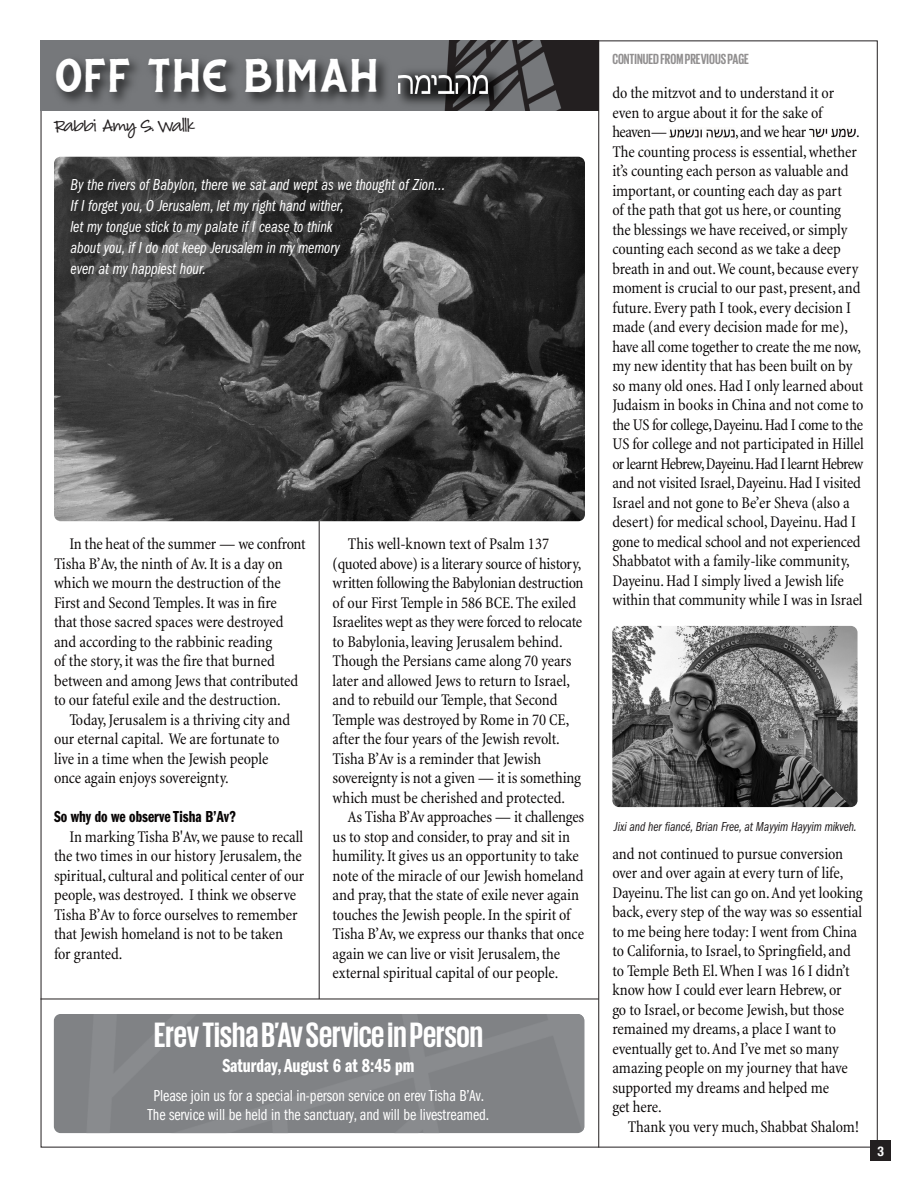
<style>
.page{position:relative;width:918px;height:1188px;background:#fff}
.page>*{position:absolute;margin:0;border:0;box-sizing:border-box;transform-origin:0 0}
.t1{font:48px "Huscon Hand";color:#fff}
.t2{font:700 36px "Giorgio Sans";color:#fff}
.t3{font:21px "Louisiana";letter-spacing:-.02em;color:#231f20}
.t4{font:19.5px "ITC Franklin Gothic Std Dm Cp";color:#fff}
.t5{font:condensed 16.5px/19.5px "Minion";letter-spacing:-.005em;color:#080505}
.t6{font:16.5px/21px "ITC Franklin Gothic Std Bk Cp It";color:#fff}
.t7{font:16.5px/19.5px "ITC Franklin Gothic Std Bk Cp";color:#fff;text-align:center}
.t8{font:16.5px "ITC Franklin Gothic Std Dm Cp";color:#080505}
.t9{font:condensed 16.5px "Minion";letter-spacing:-.03em;color:#080505}
.t10{font:700 15px "Giorgio Sans";color:rgb(35 31 32/.5)}
.t11{font:13.5px "ITC Franklin Gothic Std Bk Cp It";letter-spacing:-.005em;color:#231f20}
.t12{font:700 condensed 13.5px "Helvetica Neue";color:#fff}
</style>
<div class="page">
<hr style="left:319px;top:520px;width:1px;height:479px;background:#231f20">
<div style="left:40px;top:40px;width:559px;height:71px;background:#76787b"></div>
<img style="left:448px;top:40px;width:150px;height:71px">
<div style="left:871px;top:1141px;width:20px;height:20px;background:#231f20"></div>
<hr style="left:598px;top:40px;width:1px;height:1108px;background:#231f20">
<img style="left:420px;top:43px;width:172px;height:68px">
<img style="left:420px;top:76px;width:68px;height:17px">
<img style="left:56px;top:59px;width:364px;height:46px">
<img style="left:612px;top:626px;width:246px;height:181px;border-radius:7px">
<hr style="left:40px;top:999px;width:559px;height:1px;background:#231f20">
<div style="left:54px;top:1014px;width:530px;height:119px;background:#808285;border-radius:7px"></div>
<img style="left:669px;top:129px;width:66px;height:9px">
<img style="left:809px;top:128px;width:47px;height:10px">
<img style="left:54px;top:157px;width:531px;height:364px">
<img style="left:62px;top:170px;width:477px;height:150px">
<h1 class="t1" style="left:54px;top:48px;width:326px">OFF THE BIMAH</h1>
<p class="t3" style="left:54px;top:116px;width:143px">Rabbi Amy S. Wallk</p>
<p class="t6" style="left:70px;top:175px;width:377px">By the rivers of Babylon, there we sat and wept as we thought of Zion… If I forget you, O Jerusalem, let my right hand wither,<br>let my tongue stick to my palate if I cease to think<br>about you, if I do not keep Jerusalem in my memory<br>even at my happiest hour.</p>
<p class="t5" style="left:54px;top:536px;width:253px;text-indent:15px">In the heat of the summer — we confront Tisha B’Av, the ninth of Av. It is a day on which we mourn the destruction of the First and Second Temples. It was in fire<br>that those sacred spaces were destroyed and according to the rabbinic reading<br>of the story, it was the fire that burned between and among Jews that contributed to our fateful exile and the destruction.</p>
<p class="t5" style="left:54px;top:711px;width:238px;text-indent:15px">Today, Jerusalem is a thriving city and our eternal capital. We are fortunate to live in a time when the Jewish people once again enjoys sovereignty.</p>
<p class="t8" style="left:54px;top:811px;width:184px">So why do we observe Tisha B’Av?</p>
<p class="t5" style="left:54px;top:828px;width:252px;text-indent:15px">In marking Tisha B'Av, we pause to recall the two times in our history Jerusalem, the spiritual, cultural and political center of our people, was destroyed. I think we observe Tisha B’Av to force ourselves to remember that Jewish homeland is not to be taken<br>for granted.</p>
<p class="t5" style="left:333px;top:536px;width:252px;text-indent:15px">This well-known text of Psalm 137 (quoted above) is a literary source of history, written following the Babylonian destruction of our First Temple in 586 BCE. The exiled Israelites wept as they were forced to relocate to Babylonia, leaving Jerusalem behind.<br>Though the Persians came along 70 years later and allowed Jews to return to Israel, and to rebuild our Temple, that Second Temple was destroyed by Rome in 70 CE, after the four years of the Jewish revolt.<br>Tisha B’Av is a reminder that Jewish sovereignty is not a given — it is something which must be cherished and protected.</p>
<p class="t5" style="left:333px;top:809px;width:253px;text-indent:15px">As Tisha B’Av approaches — it challenges us to stop and consider, to pray and sit in humility. It gives us an opportunity to take note of the miracle of our Jewish homeland and pray, that the state of exile never again touches the Jewish people. In the spirit of Tisha B’Av, we express our thanks that once again we can live or visit Jerusalem, the external spiritual capital of our people.</p>
<h2 class="t2" style="left:154px;top:1022px;width:331px">Erev Tisha B’Av Service in Person</h2>
<p class="t4" style="left:222px;top:1059px;width:194px">Saturday, August 6 at 8:45 pm</p>
<p class="t7" style="left:148px;top:1087px;width:343px">Please join us for a special in-person service on erev Tisha B’Av.<br>The service will be held in the sanctuary, and will be livestreamed.</p>
<p class="t10" style="left:612px;top:54px;width:138px">CONTINUED FROM PREVIOUS PAGE</p>
<p class="t5" style="left:612px;top:85px;width:223px">do the mitzvot and to understand it or even to argue about it for the sake of heaven—</p>
<p class="t9" style="left:735px;top:126px;width:73px">, and we hear</p>
<p class="t5" style="left:612px;top:124px;width:253px;text-indent:244px">.<br>The counting process is essential, whether it’s counting each person as valuable and important, or counting each day as part<br>of the path that got us here, or counting<br>the blessings we have received, or simply counting each second as we take a deep breath in and out. We count, because every moment is crucial to our past, present, and future. Every path I took, every decision I made (and every decision made for me), have all come together to create the me now, my new identity that has been built on by so many old ones. Had I only learned about Judaism in books in China and not come to the US for college, Dayeinu. Had I come to the US for college and not participated in Hillel or learnt Hebrew, Dayeinu. Had I learnt Hebrew and not visited Israel, Dayeinu. Had I visited Israel and not gone to Be’er Sheva (also a desert) for medical school, Dayeinu. Had I gone to medical school and not experienced Shabbatot with a family-like community, Dayeinu. Had I simply lived a Jewish life within that community while I was in Israel</p>
<p class="t11" style="left:614px;top:822px;width:245px">Jixi and her fiancé, Brian Free, at Mayyim Hayyim mikveh.</p>
<p class="t5" style="left:612px;top:845px;width:252px">and not continued to pursue conversion over and over again at every turn of life, Dayeinu. The list can go on. And yet looking back, every step of the way was so essential to me being here today: I went from China to California, to Israel, to Springfield, and to Temple Beth El. When I was 16 I didn’t know how I could ever learn Hebrew, or<br>go to Israel, or become Jewish, but those remained my dreams, a place I want to eventually get to. And I’ve met so many amazing people on my journey that have supported my dreams and helped me<br>get here.</p>
<p class="t5" style="left:628px;top:1118px;width:233px">Thank you very much, Shabbat Shalom!</p>
<p class="t12" style="left:878px;top:1143px;width:8px">3</p>
</div>
